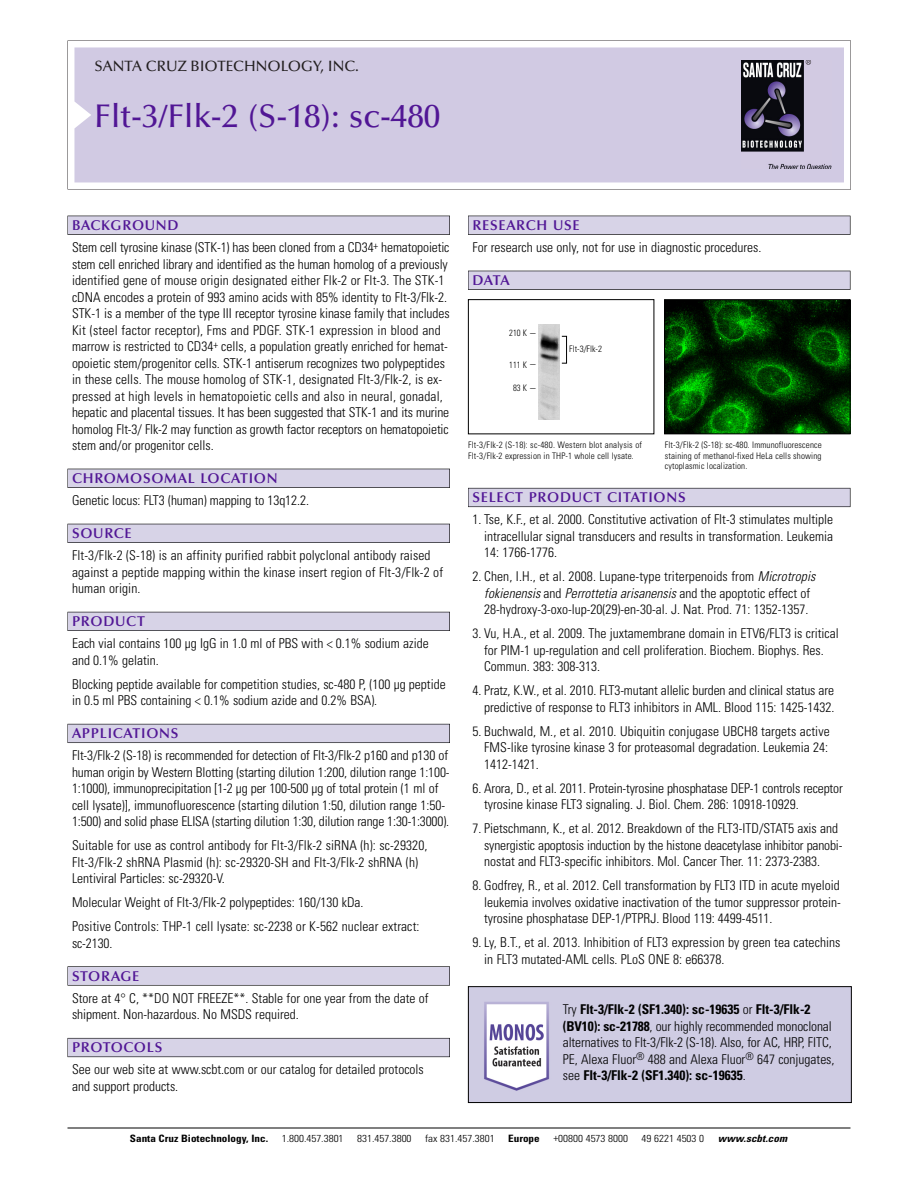
<style>
.page{position:relative;width:918px;height:1188px;background:#fff}
.page>*{position:absolute;margin:0;border:0;box-sizing:border-box;transform-origin:0 0}
.t1{font:500 33px "Optima";color:#511695}
.t2{font:500 15px "Optima";color:#231f20}
.t3{font:600 14.25px "Optima";letter-spacing:.05em;color:#511695}
.t4{font:300 condensed 13.5px/16.5px "Univers";color:#000}
.t5{font:300 condensed 10.2px "Univers";color:#000;scale:1.1 1}
.t6{font:700 condensed 10.2px "Univers";color:#000;scale:1.1 1}
.t7{font:italic 700 condensed 10.2px "Univers";letter-spacing:.005em;color:#000;scale:1.1 1}
.t8{font:300 condensed 9px/10.5px "Univers";letter-spacing:.015em;color:#000}
.t9{font:300 condensed 9px "Univers";letter-spacing:.015em;color:#000;scale:.95 1}
.s1{font-style:italic}
.s2{font-weight:700}
</style>
<div class="page">
<svg style="left:68px;top:40px;width:783px;height:149px"></svg>
<div style="left:74px;top:47px;width:770px;height:135px;background:#d1cae3"></div>
<img style="left:741px;top:60px;width:90px;height:108px">
<div style="left:68px;top:216px;width:382px;height:19px;background:#525155"></div>
<div style="left:68px;top:216px;width:381px;height:18px;background:#d7d3e7"></div>
<div style="left:68px;top:469px;width:382px;height:19px;background:#515055"></div>
<div style="left:68px;top:469px;width:381px;height:18px;background:#d7d3e7"></div>
<div style="left:68px;top:524px;width:382px;height:19px;background:#525158"></div>
<div style="left:68px;top:524px;width:381px;height:18px;background:#d7d3e7"></div>
<div style="left:68px;top:612px;width:382px;height:19px;background:#54535a"></div>
<div style="left:68px;top:612px;width:381px;height:18px;background:#d7d3e7"></div>
<div style="left:68px;top:724px;width:382px;height:19px;background:#5b5a62"></div>
<div style="left:68px;top:724px;width:381px;height:18px;background:#d7d3e7"></div>
<div style="left:68px;top:966px;width:382px;height:20px;background:#626263"></div>
<div style="left:68px;top:967px;width:381px;height:18px;background:#d7d3e7"></div>
<div style="left:68px;top:1038px;width:382px;height:19px;background:#66646d"></div>
<div style="left:68px;top:1039px;width:381px;height:18px;background:#d7d3e7"></div>
<div style="left:468px;top:216px;width:382px;height:19px;background:#525155"></div>
<div style="left:468px;top:216px;width:382px;height:18px;background:#d7d3e7"></div>
<div style="left:468px;top:271px;width:382px;height:19px;background:#515055"></div>
<div style="left:468px;top:271px;width:382px;height:18px;background:#d7d3e7"></div>
<div style="left:468px;top:488px;width:382px;height:19px;background:#66646e"></div>
<div style="left:468px;top:488px;width:382px;height:18px;background:#d7d3e7"></div>
<hr style="left:68px;top:1128px;width:782px;height:1px;background:#000">
<div style="left:468px;top:299px;width:186px;height:135px;border:1px solid #000"></div>
<img style="left:539px;top:325px;width:20px;height:95px">
<img style="left:666px;top:301px;width:182px;height:131px">
<div style="left:664px;top:299px;width:186px;height:135px;border:1px solid #000"></div>
<div style="left:562px;top:336px;width:5px;height:27px;border:1px solid #000"></div>
<img style="left:470px;top:988px;width:380px;height:113px">
<div style="left:468px;top:986px;width:384px;height:117px;border:1px solid #000"></div>
<p class="t2" style="left:94px;top:61px;width:266px">SANTA CRUZ BIOTECHNOLOGY, INC.</p>
<h1 class="t1" style="left:94px;top:103px;width:347px">Flt-3/Flk-2 (S-18): sc-480</h1>
<p class="t3" style="left:72px;top:219px;width:108px">BACKGROUND</p>
<p class="t4" style="left:72px;top:240px;width:379px">Stem cell tyrosine kinase (STK-1) has been cloned from a CD34<sup>+</sup> hematopoietic stem cell enriched library and identified as the human homolog of a previously identified gene of mouse origin designated either Flk-2 or Flt-3. The STK-1 cDNA encodes a protein of 993 amino acids with 85% identity to Flt-3/Flk-2.<br>STK-1 is a member of the type III receptor tyrosine kinase family that includes Kit (steel factor receptor), Fms and PDGF. STK-1 expression in blood and marrow is restricted to CD34<sup>+</sup> cells, a population greatly enriched for hemat&shy;opoietic stem/progenitor cells. STK-1 antiserum recognizes two polypeptides in these cells. The mouse homolog of STK-1, designated Flt-3/Flk-2, is ex&shy;pressed at high levels in hematopoietic cells and also in neural, gonadal, hepatic and placental tissues. It has been suggested that STK-1 and its murine homolog Flt-3/ Flk-2 may function as growth factor receptors on hematopoietic stem and/or progenitor cells.</p>
<p class="t3" style="left:72px;top:473px;width:207px">CHROMOSOMAL LOCATION</p>
<p class="t4" style="left:72px;top:493px;width:239px">Genetic locus: FLT3 (human) mapping to 13q12.2.</p>
<p class="t3" style="left:72px;top:528px;width:61px">SOURCE</p>
<p class="t4" style="left:72px;top:548px;width:373px">Flt-3/Flk-2 (S-18) is an affinity purified rabbit polyclonal antibody raised against a peptide mapping within the kinase insert region of Flt-3/Flk-2 of human origin.</p>
<p class="t3" style="left:72px;top:616px;width:74px">PRODUCT</p>
<p class="t4" style="left:72px;top:636px;width:358px">Each vial contains 100 µg IgG in 1.0 ml of PBS with &lt; 0.1% sodium azide and 0.1% gelatin.</p>
<p class="t4" style="left:72px;top:677px;width:375px">Blocking peptide available for competition studies, sc-480 P, (100 µg peptide in 0.5 ml PBS containing &lt; 0.1% sodium azide and 0.2% BSA).</p>
<p class="t3" style="left:72px;top:728px;width:108px">APPLICATIONS</p>
<p class="t4" style="left:72px;top:748px;width:379px">Flt-3/Flk-2 (S-18) is recommended for detection of Flt-3/Flk-2 p160 and p130 of human origin by Western Blotting (starting dilution 1:200, dilution range 1:100- 1:1000), immunoprecipitation [1-2 µg per 100-500 µg of total protein (1 ml of cell lysate)], immunofluorescence (starting dilution 1:50, dilution range 1:50- 1:500) and solid phase ELISA (starting dilution 1:30, dilution range 1:30-1:3000).</p>
<p class="t4" style="left:72px;top:838px;width:357px">Suitable for use as control antibody for Flt-3/Flk-2 siRNA (h): sc-29320,<br>Flt-3/Flk-2 shRNA Plasmid (h): sc-29320-SH and Flt-3/Flk-2 shRNA (h)<br>Lentiviral Particles: sc-29320-V.</p>
<p class="t4" style="left:72px;top:892px;width:349px;line-height:24px">Molecular Weight of Flt-3/Flk-2 polypeptides: 160/130 kDa.<br>Positive Controls: THP-1 cell lysate: sc-2238 or K-562 nuclear extract:</p>
<p class="t4" style="left:72px;top:936px;width:42px">sc-2130.</p>
<p class="t3" style="left:72px;top:970px;width:69px">STORAGE</p>
<p class="t4" style="left:72px;top:991px;width:358px">Store at 4° C, **DO NOT FREEZE**. Stable for one year from the date of shipment. Non-hazardous. No MSDS required.</p>
<p class="t3" style="left:72px;top:1042px;width:92px">PROTOCOLS</p>
<p class="t4" style="left:72px;top:1063px;width:353px">See our web site at www.scbt.com or our catalog for detailed protocols and support products.</p>
<p class="t3" style="left:473px;top:219px;width:109px">RESEARCH USE</p>
<p class="t4" style="left:473px;top:240px;width:290px">For research use only, not for use in diagnostic procedures.</p>
<p class="t3" style="left:473px;top:275px;width:39px">DATA</p>
<p class="t9" style="left:509px;top:329px;width:30px">210 K -</p>
<p class="t9" style="left:509px;top:362px;width:30px">111 K -</p>
<p class="t9" style="left:513px;top:384px;width:26px">83K-</p>
<p class="t8" style="left:569px;top:344px;width:34px">Flt-3/Flk-2</p>
<p class="t8" style="left:468px;top:441px;width:176px">Flt-3/Flk-2 (S-18): sc-480. Western blot analysis of<br>Flt-3/Flk-2 expression in THP-1 whole cell lysate.</p>
<p class="t8" style="left:665px;top:441px;width:158px;text-align:justify">Flt-3/Flk-2 (S-18): sc-480. Immunofluorescence staining of methanol-fixed HeLa cells showing cytoplasmic localization.</p>
<p class="t3" style="left:473px;top:492px;width:215px">SELECT PRODUCT CITATIONS</p>
<p class="t4" style="left:484px;top:512px;width:351px;text-align:justify;text-indent:-12px">1. Tse, K.F., et al. 2000. Constitutive activation of Flt-3 stimulates multiple intracellular signal transducers and results in transformation. Leukemia 14: 1766-1776.</p>
<p class="t4" style="left:473px;top:569px;width:344px;text-align:center">2. Chen, I.H., et al. 2008. Lupane-type triterpenoids from <span class="s1">Microtropis fokienensis</span> and <span class="s1">Perrottetia arisanensis</span> and the apoptotic effect of<br>28-hydroxy-3-oxo-lup-20(29)-en-30-al. J. Nat. Prod. 71: 1352-1357.</p>
<p class="t4" style="left:484px;top:626px;width:356px;text-indent:-12px">3. Vu, H.A., et al. 2009. The juxtamembrane domain in ETV6/FLT3 is critical for PIM-1 up-regulation and cell proliferation. Biochem. Biophys. Res.<br>Commun. 383: 308-313.</p>
<p class="t4" style="left:473px;top:683px;width:363px;text-align:right">4. Pratz, K.W., et al. 2010. FLT3-mutant allelic burden and clinical status are predictive of response to FLT3 inhibitors in AML. Blood 115: 1425-1432.</p>
<p class="t4" style="left:484px;top:724px;width:347px;text-indent:-12px">5. Buchwald, M., et al. 2010. Ubiquitin conjugase UBCH8 targets active<br>FMS-like tyrosine kinase 3 for proteasomal degradation. Leukemia 24:<br>1412-1421.</p>
<p class="t4" style="left:484px;top:781px;width:360px;text-indent:-12px">6. Arora, D., et al. 2011. Protein-tyrosine phosphatase DEP-1 controls receptor tyrosine kinase FLT3 signaling. J. Biol. Chem. 286: 10918-10929.</p>
<p class="t4" style="left:484px;top:821px;width:360px;text-indent:-12px">7. Pietschmann, K., et al. 2012. Breakdown of the FLT3-ITD/STAT5 axis and synergistic apoptosis induction by the histone deacetylase inhibitor panobi&shy;nostat and FLT3-specific inhibitors. Mol. Cancer Ther. 11: 2373-2383.</p>
<p class="t4" style="left:484px;top:878px;width:358px;text-align:justify;text-indent:-12px">8. Godfrey, R., et al. 2012. Cell transformation by FLT3 ITD in acute myeloid leukemia involves oxidative inactivation of the tumor suppressor protein&shy;tyrosine phosphatase DEP-1/PTPRJ. Blood 119: 4499-4511.</p>
<p class="t4" style="left:484px;top:935px;width:358px;text-indent:-12px">9. Ly, B.T., et al. 2013. Inhibition of FLT3 expression by green tea catechins in FLT3 mutated-AML cells. PLoS ONE 8: e66378.</p>
<p class="t4" style="left:563px;top:1002px;width:273px">Try <span class="s2">Flt-3/Flk-2 (SF1.340): sc-19635</span> or <span class="s2">Flt-3/Flk-2 (BV10): sc-21788</span>, our highly recommended monoclonal alternatives to Flt-3/Flk-2 (S-18). Also, for AC, HRP, FITC, PE, Alexa Fluor<sup>®</sup> 488 and Alexa Fluor<sup>®</sup> 647 conjugates, see <span class="s2">Flt-3/Flk-2 (SF1.340): sc-19635</span>.</p>
<p class="t6" style="left:130px;top:1135px;width:127px">Santa Cruz Biotechnology, Inc.</p>
<p class="t5" style="left:282px;top:1135px;width:58px">1.800.457.3801</p>
<p class="t5" style="left:357px;top:1135px;width:51px">831.457.3800</p>
<p class="t5" style="left:425px;top:1135px;width:65px">fax 831.457.3801</p>
<p class="t6" style="left:508px;top:1135px;width:30px">Europe</p>
<p class="t5" style="left:553px;top:1135px;width:69px">+00800 4573 8000</p>
<p class="t5" style="left:642px;top:1135px;width:58px">49 6221 4503 0</p>
<p class="t7" style="left:718px;top:1135px;width:64px">www.scbt.com</p>
</div>
